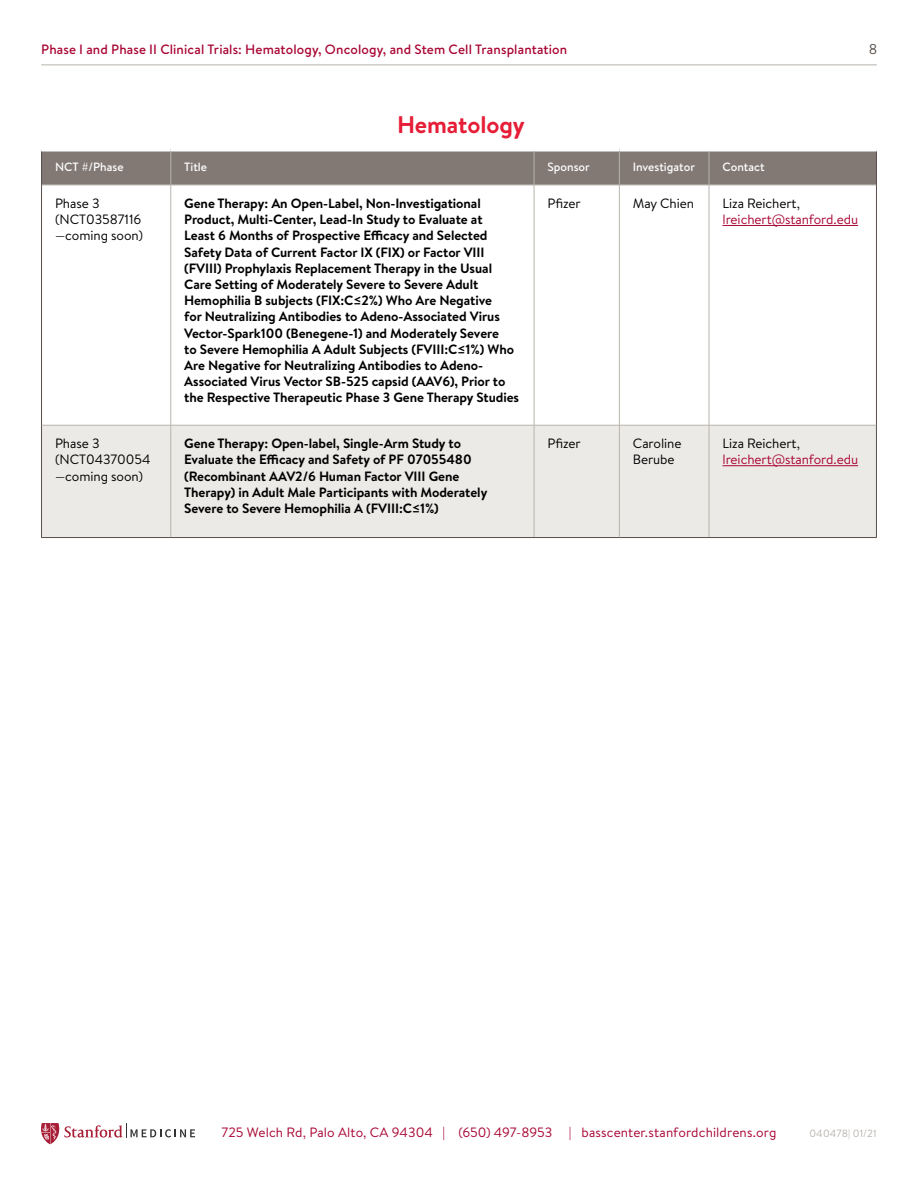
<style>
.page{position:relative;width:918px;height:1188px;background:#fff}
.page>*{position:absolute;margin:0;border:0;box-sizing:border-box;transform-origin:0 0}
.t1{font:700 24px "Brandon Text";letter-spacing:-.005em;color:#e61d36}
.t2{font:14.25px "Brandon Text";color:#59504b}
.t3{font:700 13.5px/16.2px "Brandon Text";letter-spacing:-.005em;color:#000}
.t4{font:13.5px/16.2px "Brandon Text";letter-spacing:-.005em;color:#000}
.t5{font:13.5px "Brandon Text";color:#a90533}
.t6{font:500 13.5px "Brandon Text";letter-spacing:.01em;color:#a90533}
.t7{font:500 12px "Brandon Text";color:#fff}
.t8{font:10.5px "Brandon Text";letter-spacing:.01em;color:#b8b4ac}
</style>
<div class="page">
<div style="left:42px;top:152px;width:834px;height:33px;background:#827975"></div>
<svg style="left:42px;top:186px;width:834px;height:239px"></svg>
<div style="left:42px;top:426px;width:834px;height:111px;background:#eceae7"></div>
<hr style="left:41px;top:185px;width:1px;height:240px;background:#59504b">
<hr style="left:876px;top:185px;width:1px;height:240px;background:#59504b">
<hr style="left:41px;top:151px;width:1px;height:34px;background:#59504b">
<hr style="left:876px;top:151px;width:1px;height:34px;background:#59504b">
<hr style="left:41px;top:425px;width:1px;height:112px;background:#59504b">
<hr style="left:876px;top:425px;width:1px;height:112px;background:#59504b">
<hr style="left:42px;top:185px;width:129px;height:1px;background:#b8b4ac">
<hr style="left:171px;top:151px;width:1px;height:34px;background:#b8b4ac">
<hr style="left:534px;top:151px;width:1px;height:34px;background:#b8b4ac">
<hr style="left:619px;top:151px;width:1px;height:34px;background:#b8b4ac">
<hr style="left:171px;top:185px;width:363px;height:1px;background:#b8b4ac">
<hr style="left:534px;top:185px;width:85px;height:1px;background:#b8b4ac">
<hr style="left:619px;top:185px;width:90px;height:1px;background:#b8b4ac">
<hr style="left:709px;top:151px;width:1px;height:34px;background:#b8b4ac">
<hr style="left:709px;top:185px;width:167px;height:1px;background:#b8b4ac">
<hr style="left:171px;top:185px;width:1px;height:240px;background:#b8b4ac">
<hr style="left:534px;top:185px;width:1px;height:240px;background:#b8b4ac">
<hr style="left:619px;top:185px;width:1px;height:240px;background:#b8b4ac">
<hr style="left:709px;top:185px;width:1px;height:240px;background:#b8b4ac">
<hr style="left:42px;top:425px;width:129px;height:1px;background:#b8b4ac">
<hr style="left:171px;top:425px;width:363px;height:1px;background:#b8b4ac">
<hr style="left:171px;top:425px;width:1px;height:112px;background:#b8b4ac">
<hr style="left:534px;top:425px;width:85px;height:1px;background:#b8b4ac">
<hr style="left:534px;top:425px;width:1px;height:112px;background:#b8b4ac">
<hr style="left:619px;top:425px;width:90px;height:1px;background:#b8b4ac">
<hr style="left:619px;top:425px;width:1px;height:112px;background:#b8b4ac">
<hr style="left:709px;top:425px;width:167px;height:1px;background:#b8b4ac">
<hr style="left:709px;top:425px;width:1px;height:112px;background:#b8b4ac">
<hr style="left:41px;top:537px;width:130px;height:1px;background:#59504b">
<hr style="left:171px;top:537px;width:363px;height:1px;background:#59504b">
<hr style="left:534px;top:537px;width:85px;height:1px;background:#59504b">
<hr style="left:619px;top:537px;width:90px;height:1px;background:#59504b">
<hr style="left:709px;top:537px;width:168px;height:1px;background:#59504b">
<hr style="left:723px;top:225px;width:135px;height:1px;background:#a90533">
<hr style="left:723px;top:465px;width:135px;height:1px;background:#a90533">
<hr style="left:41px;top:64px;width:836px;height:1px;background:#b8b4ac">
<svg style="left:41px;top:1123px;width:154px;height:21px"></svg>
<p class="t6" style="left:41px;top:40px;width:527px">Phase I and Phase II Clinical Trials: Hematology, Oncology, and Stem Cell Transplantation</p>
<p class="t2" style="left:869px;top:39px;width:10px">8</p>
<h1 class="t1" style="left:397px;top:108px;width:129px">Hematology</h1>
<p class="t7" style="left:55px;top:159px;width:70px">NCT #/Phase</p>
<p class="t7" style="left:184px;top:159px;width:24px">Title</p>
<p class="t7" style="left:548px;top:159px;width:44px">Sponsor</p>
<p class="t7" style="left:633px;top:159px;width:64px">Investigator</p>
<p class="t7" style="left:723px;top:159px;width:44px">Contact</p>
<p class="t4" style="left:55px;top:195px;width:90px">Phase 3 (NCT03587116 —coming soon)</p>
<p class="t3" style="left:184px;top:195px;width:336px">Gene Therapy: An Open-Label, Non-Investigational Product, Multi-Center, Lead-In Study to Evaluate at<br>Least 6 Months of Prospective Efficacy and Selected Safety Data of Current Factor IX (FIX) or Factor VIII (FVIII) Prophylaxis Replacement Therapy in the Usual Care Setting of Moderately Severe to Severe Adult Hemophilia B subjects (FIX:C≤2%) Who Are Negative<br>for Neutralizing Antibodies to Adeno-Associated Virus Vector-Spark100 (Benegene-1) and Moderately Severe<br>to Severe Hemophilia A Adult Subjects (FVIII:C≤1%) Who Are Negative for Neutralizing Antibodies to Adeno-Associated Virus Vector SB-525 capsid (AAV6), Prior to the Respective Therapeutic Phase 3 Gene Therapy Studies</p>
<p class="t4" style="left:548px;top:195px;width:35px">Pfizer</p>
<p class="t4" style="left:633px;top:195px;width:63px">May Chien</p>
<p class="t4" style="left:723px;top:195px;width:79px">Liza Reichert,</p>
<p class="t5" style="left:723px;top:210px;width:137px">lreichert@stanford.edu</p>
<p class="t4" style="left:55px;top:435px;width:97px">Phase 3 (NCT04370054 —coming soon)</p>
<p class="t3" style="left:184px;top:435px;width:305px">Gene Therapy: Open-label, Single-Arm Study to Evaluate the Efficacy and Safety of PF 07055480 (Recombinant AAV2/6 Human Factor VIII Gene Therapy) in Adult Male Participants with Moderately Severe to Severe Hemophilia A (FVIII:C≤1%)</p>
<p class="t4" style="left:548px;top:435px;width:35px">Pfizer</p>
<p class="t4" style="left:633px;top:435px;width:50px">Caroline<br>Berube</p>
<p class="t4" style="left:723px;top:435px;width:79px">Liza Reichert,</p>
<p class="t5" style="left:723px;top:450px;width:137px">lreichert@stanford.edu</p>
<p class="t5" style="left:222px;top:1123px;width:556px">725 Welch Rd, Palo Alto, CA 94304 | (650) 497-8953 | basscenter.stanfordchildrens.org</p>
<p class="t8" style="left:809px;top:1127px;width:69px">040478| 01/21</p>
</div>
